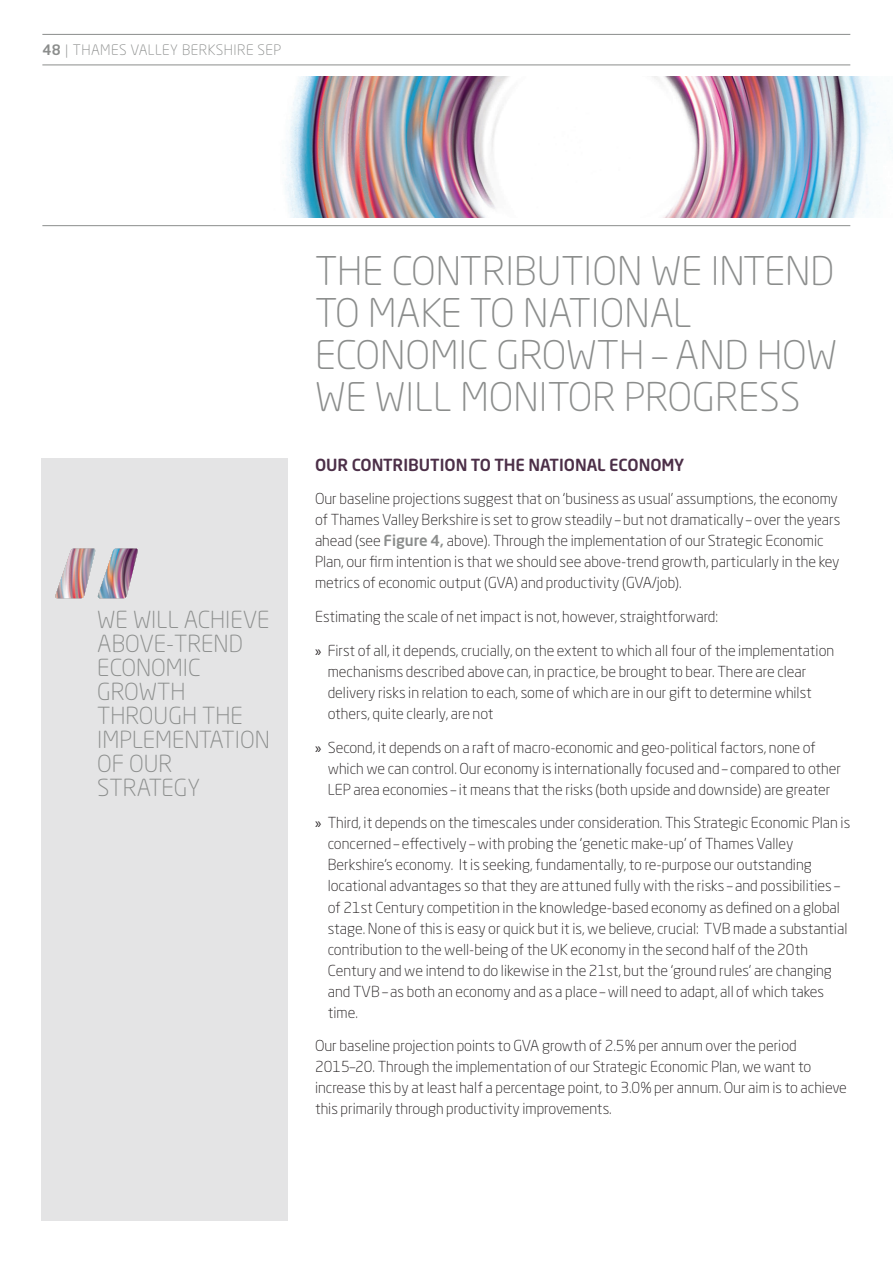
<style>
.page{position:relative;width:893px;height:1263px;background:#fff}
.page>*{position:absolute;margin:0;border:0;box-sizing:border-box;transform-origin:0 0}
.Heading_1{font:300 39px/42px "Neo Sans Std";color:#8b8d8c}
.Pullouts_-_margin{font:300 23.25px/24px "Neo Sans Std";color:#8b8d8c}
.Heading_2{font:500 16.5px "Neo Sans Std";color:#4c2f48}
.Body_text_1{font:300 15px/21px "Neo Sans Std";color:#231f20}
.t1{font:300 14.25px "Neo Sans Std";letter-spacing:.03em;color:#8b8d8c}
.s1{font-weight:500}
.s2{font-weight:500;color:#8b8d8c}
.s3{font-family:"Myriad Pro";font-weight:400}
</style>
<div class="page">
<img style="left:285px;top:77px;width:608px;height:140px">
<hr style="left:42px;top:34px;width:808px;height:1px;background:#8b8d8c">
<hr style="left:42px;top:65px;width:808px;height:1px;background:#8b8d8c">
<hr style="left:42px;top:225px;width:808px;height:1px;background:#8b8d8c">
<div style="left:42px;top:458px;width:246px;height:762px;background:#e4e4e5"></div>
<img style="left:55px;top:549px;width:83px;height:49px">
<p class="t1" style="left:42px;top:41px;width:240px"><span class="s1">48</span> | THAMES VALLEY BERKSHIRE SEP</p>
<p class="Pullouts_-_margin" style="left:97px;top:607px;width:174px">WE WILL ACHIEVE<br>ABOVE-TREND<br>ECONOMIC<br>GROWTH<br>THROUGH THE<br>IMPLEMENTATION<br>OF OUR<br>STRATEGY</p>
<p class="Heading_1" style="left:315px;top:250px;width:524px">THE CONTRIBUTION WE INTEND<br>TO MAKE TO NATIONAL<br>ECONOMIC GROWTH – AND HOW<br>WE WILL MONITOR PROGRESS</p>
<p class="Heading_2" style="left:315px;top:454px;width:371px">OUR CONTRIBUTION TO THE NATIONAL ECONOMY</p>
<p class="Body_text_1" style="left:315px;top:488px;width:527px">Our baseline projections suggest that on ‘business as usual’ assumptions, the economy of Thames Valley Berkshire is set to grow steadily – but not dramatically – over the years ahead (see <span class="s2">Figure 4,</span> above). Through the implementation of our Strategic Economic Plan, our firm intention is that we should see above-trend growth, particularly in the key metrics of economic output (GVA) and productivity (GVA/job).</p>
<p class="Body_text_1" style="left:315px;top:606px;width:405px">Estimating the scale of net impact is not, however, straightforward:</p>
<p class="Body_text_1" style="left:328px;top:640px;width:508px;text-indent:-13px"><span class="s3">»</span> First of all, it depends, crucially, on the extent to which all four of the implementation mechanisms described above can, in practice, be brought to bear. There are clear delivery risks in relation to each, some of which are in our gift to determine whilst others, quite clearly, are not</p>
<p class="Body_text_1" style="left:328px;top:737px;width:515px;text-indent:-13px"><span class="s3">»</span> Second, it depends on a raft of macro-economic and geo-political factors, none of which we can control. Our economy is internationally focused and – compared to other<br>LEP area economies – it means that the risks (both upside and downside) are greater</p>
<p class="Body_text_1" style="left:328px;top:812px;width:524px;text-indent:-13px"><span class="s3">»</span> Third, it depends on the timescales under consideration. This Strategic Economic Plan is concerned – effectively – with probing the ‘genetic make-up’ of Thames Valley Berkshire’s economy. It is seeking, fundamentally, to re-purpose our outstanding locational advantages so that they are attuned fully with the risks – and possibilities – of 21st Century competition in the knowledge-based economy as defined on a global stage. None of this is easy or quick but it is, we believe, crucial: TVB made a substantial contribution to the well-being of the UK economy in the second half of the 20th Century and we intend to do likewise in the 21st, but the ‘ground rules’ are changing and TVB – as both an economy and as a place – will need to adapt, all of which takes time.</p>
<p class="Body_text_1" style="left:315px;top:1035px;width:533px">Our baseline projection points to GVA growth of 2.5% per annum over the period 2015–20. Through the implementation of our Strategic Economic Plan, we want to increase this by at least half a percentage point, to 3.0% per annum. Our aim is to achieve this primarily through productivity improvements.</p>
</div>
